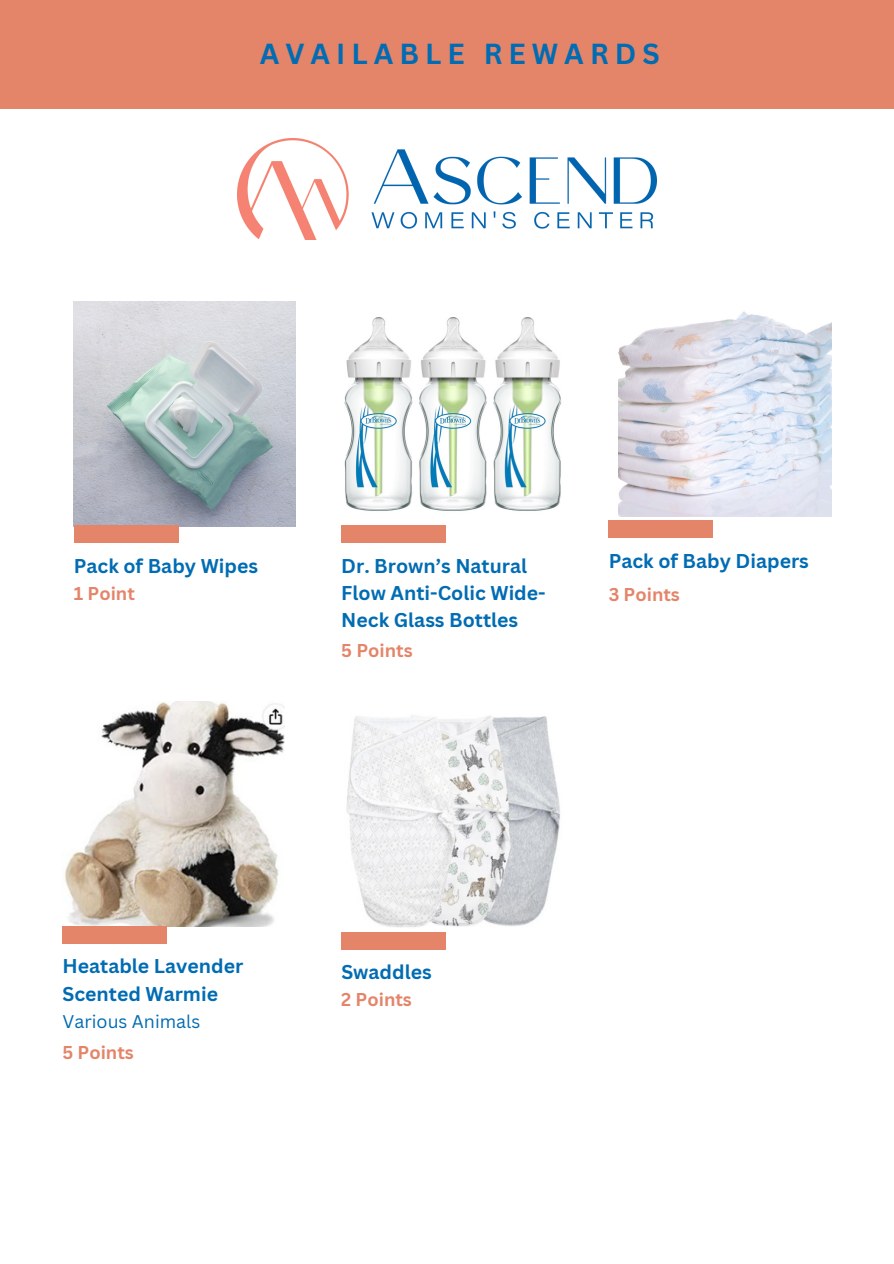
<style>
.page{position:relative;width:894px;height:1264px;background:#fff}
.page>*{position:absolute;margin:0;border:0;box-sizing:border-box;transform-origin:0 0}
.t1{font:700 28.2px "Canva Sans";letter-spacing:.215em;color:#006cb3}
.t2{font:700 23.7px "Canva Sans";letter-spacing:.215em;color:#006cb3}
.t3{font:700 19.5px/27px "Canva Sans";color:#006cb3}
.t4{font:700 18px "Canva Sans";color:#e4856a}
.t5{font:17.85px "Canva Sans";color:#006cb3}
</style>
<div class="page">
<img style="left:74px;top:301px;width:221px;height:225px">
<div style="left:74px;top:526px;width:104px;height:17px;background:#e4856a"></div>
<img style="left:341px;top:317px;width:221px;height:209px">
<div style="left:341px;top:526px;width:104px;height:17px;background:#e4856a"></div>
<img style="left:618px;top:311px;width:213px;height:205px">
<div style="left:608px;top:520px;width:105px;height:17px;background:#e4856a"></div>
<img style="left:64px;top:701px;width:220px;height:225px">
<img style="left:346px;top:715px;width:214px;height:212px">
<div style="left:62px;top:926px;width:105px;height:17px;background:#e4856a"></div>
<div style="left:341px;top:932px;width:104px;height:17px;background:#e4856a"></div>
<img style="left:237px;top:139px;width:419px;height:100px">
<div style="left:0;top:0;width:893px;height:108px;background:#e4856a"></div>
<h3 class="t1" style="left:259px;top:34px;width:401px">AVAILABLE REWARDS</h3>
<h3 class="t2" style="left:280px;top:42px;width:337px">AVAILABLE REWARDS</h3>
<p class="t3" style="left:74px;top:552px;width:186px">Pack of Baby Wipes</p>
<p class="t4" style="left:74px;top:580px;width:63px">1 Point</p>
<h3 class="t3" style="left:341px;top:552px;width:206px">Dr. Brown’s Natural<br>Flow Anti-Colic Wide-<br>Neck Glass Bottles</h3>
<p class="t4" style="left:341px;top:637px;width:73px">5 Points</p>
<h3 class="t3" style="left:608px;top:547px;width:202px">Pack of Baby Diapers</h3>
<p class="t4" style="left:608px;top:581px;width:73px">3 Points</p>
<p class="t3" style="left:62px;top:952px;width:182px">Heatable Lavender<br>Scented Warmie</p>
<h3 class="t3" style="left:341px;top:958px;width:92px">Swaddles</h3>
<p class="t5" style="left:62px;top:1009px;width:139px">Various Animals</p>
<h3 class="t4" style="left:62px;top:1039px;width:73px">5 Points</h3>
<p class="t4" style="left:341px;top:987px;width:72px">2 Points</p>
</div>
